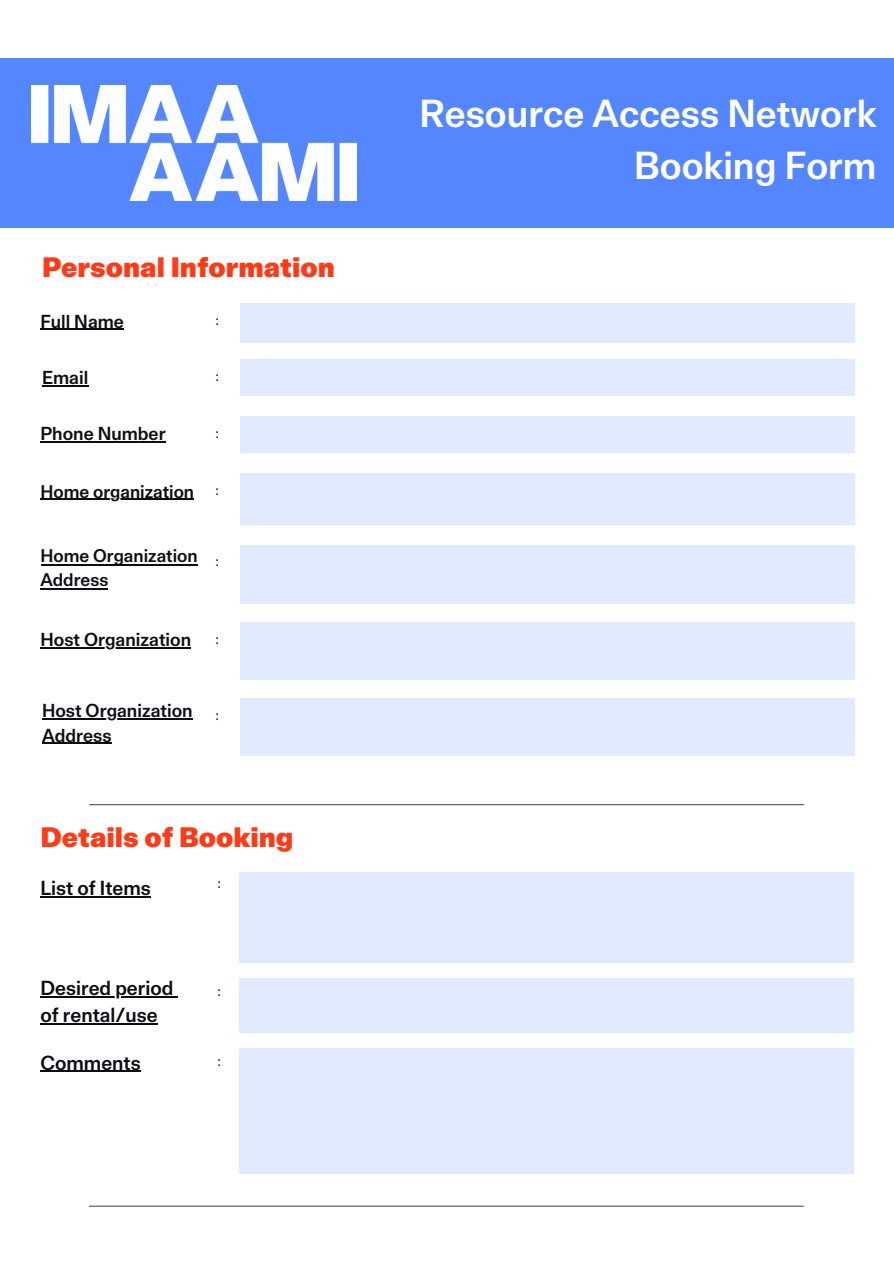
<style>
.page{position:relative;width:894px;height:1264px;background:#fff}
.page>*{position:absolute;margin:0;border:0;box-sizing:border-box;transform-origin:0 0}
.t1{font:500 37.5px/51.8px "FT Aktual";color:#fff;text-align:right}
.t2{font:900 27px "FT Aktual";color:#ff3b17}
.t3{font:500 19.5px "FT Aktual";color:#0e0d14}
.t4{font:500 18px/24.8px "FT Aktual";color:#0e0d14}
.t5{font:500 17.55px/23.7px "FT Aktual";color:#0e0d14}
.t6{font:500 12px "Poppins";color:#0e0d14}
</style>
<div class="page">
<div style="left:0;top:58px;width:893px;height:170px;background:#5487ff"></div>
<div style="left:240px;top:304px;width:614px;height:39px;background:#e2eaff"></div>
<div style="left:240px;top:359px;width:614px;height:37px;background:#e2eaff"></div>
<div style="left:240px;top:416px;width:614px;height:37px;background:#e2eaff"></div>
<div style="left:240px;top:473px;width:614px;height:51px;background:#e2eaff"></div>
<div style="left:240px;top:545px;width:614px;height:58px;background:#e2eaff"></div>
<div style="left:240px;top:622px;width:614px;height:57px;background:#e2eaff"></div>
<div style="left:240px;top:698px;width:614px;height:57px;background:#e2eaff"></div>
<div style="left:239px;top:872px;width:614px;height:91px;background:#e2eaff"></div>
<div style="left:239px;top:978px;width:614px;height:55px;background:#e2eaff"></div>
<hr style="left:89px;top:804px;width:715px;height:1px;background:#545454">
<hr style="left:89px;top:1205px;width:714px;height:1px;background:#545454">
<div style="left:239px;top:1048px;width:614px;height:126px;background:#e2eaff"></div>
<img style="left:32px;top:86px;width:324px;height:114px">
<hr style="left:40px;top:329px;width:84px;height:1px;background:#0e0d14">
<hr style="left:40px;top:499px;width:154px;height:1px;background:#0e0d14">
<hr style="left:42px;top:385px;width:46px;height:1px;background:#0e0d14">
<hr style="left:40px;top:441px;width:126px;height:2px;background:#0e0d14">
<hr style="left:40px;top:647px;width:151px;height:1px;background:#0e0d14">
<hr style="left:42px;top:718px;width:151px;height:1px;background:#0e0d14">
<hr style="left:42px;top:742px;width:70px;height:2px;background:#0e0d14">
<hr style="left:40px;top:896px;width:111px;height:1px;background:#0e0d14">
<hr style="left:40px;top:995px;width:133px;height:2px;background:#0e0d14">
<hr style="left:40px;top:1022px;width:117px;height:2px;background:#0e0d14">
<hr style="left:40px;top:1070px;width:101px;height:2px;background:#0e0d14">
<hr style="left:41px;top:564px;width:156px;height:2px;background:#0e0d14">
<hr style="left:41px;top:588px;width:67px;height:1px;background:#0e0d14">
<p class="t2" style="left:42px;top:251px;width:294px">Personal Information</p>
<h1 class="t4" style="left:40px;top:309px;width:85px">Full Name</h1>
<p class="t6" style="left:215px;top:312px;width:4px">:</p>
<p class="t4" style="left:42px;top:365px;width:48px">Email</p>
<p class="t6" style="left:215px;top:369px;width:4px">:</p>
<p class="t4" style="left:40px;top:421px;width:127px">Phone Number</p>
<p class="t6" style="left:215px;top:425px;width:4px">:</p>
<h2 class="t5" style="left:40px;top:479px;width:155px">Home organization</h2>
<p class="t6" style="left:215px;top:482px;width:4px">:</p>
<p class="t5" style="left:40px;top:543px;width:159px">Home Organization<br>Address</p>
<p class="t6" style="left:215px;top:553px;width:4px">:</p>
<p class="t4" style="left:40px;top:627px;width:152px">Host Organization</p>
<p class="t6" style="left:215px;top:631px;width:4px">:</p>
<p class="t4" style="left:42px;top:698px;width:152px">Host Organization<br>Address</p>
<p class="t6" style="left:215px;top:707px;width:4px">:</p>
<p class="t2" style="left:40px;top:820px;width:254px">Details of Booking</p>
<p class="t3" style="left:40px;top:876px;width:112px">List of Items</p>
<p class="t6" style="left:218px;top:875px;width:4px">:</p>
<p class="t3" style="left:40px;top:976px;width:134px">Desired period</p>
<h2 class="t3" style="left:40px;top:1003px;width:118px">of rental/use</h2>
<p class="t6" style="left:218px;top:983px;width:4px">:</p>
<p class="t3" style="left:40px;top:1050px;width:102px">Comments</p>
<p class="t6" style="left:218px;top:1053px;width:4px">:</p>
<p class="t1" style="left:419px;top:87px;width:458px">Resource Access Network<br>Booking Form</p>
</div>
